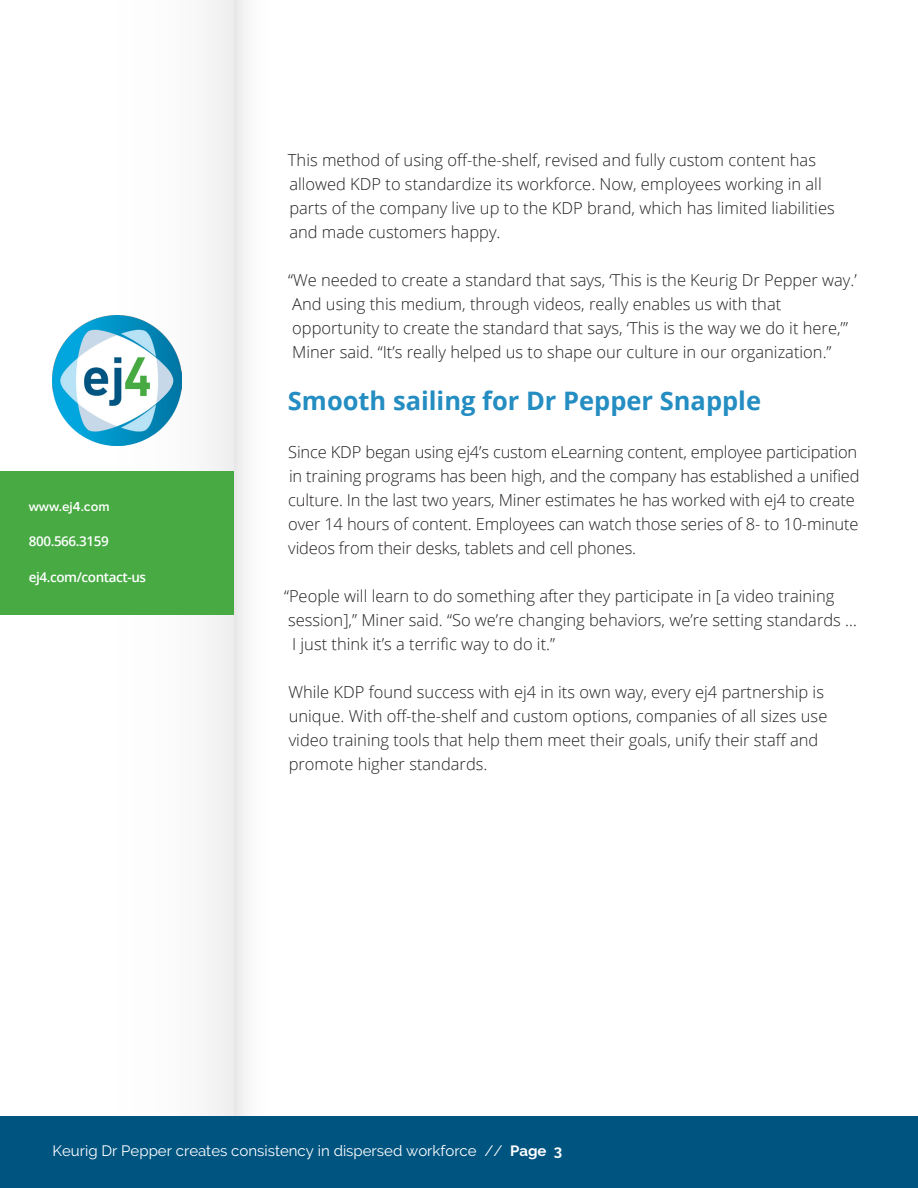
<style>
.page{position:relative;width:918px;height:1188px;background:#fff}
.page>*{position:absolute;margin:0;border:0;box-sizing:border-box;transform-origin:0 0}
.Body_Copy{font:700 25.5px "Open Sans";color:#248dc1}
.Body_Copy-2{font:300 16.5px/24px "Open Sans";color:#231f20}
.t1{font:15px "Raleway";color:#fff}
.t2{font:600 13.5px "Open Sans";letter-spacing:-.03em;color:#fff}
.t3{font:600 13.5px "Proxima Nova";color:#fff}
.s1{font-weight:700}
</style>
<div class="page">
<div style="left:0;top:1116px;width:918px;height:72px;background:#005480"></div>
<div style="left:0;top:0;width:234px;height:1116px;background:linear-gradient(to right,#fff,#f6f6f6)"></div>
<div style="left:234px;top:0;width:72px;height:1116px;background:linear-gradient(to right,#f3f3f3,#fff)"></div>
<img style="left:52px;top:316px;width:130px;height:130px">
<div style="left:0;top:471px;width:234px;height:144px;background:#47aa42"></div>
<p class="t3" style="left:29px;top:500px;width:82px">www.ej4.com</p>
<p class="t2" style="left:29px;top:532px;width:82px">800.566.3159</p>
<p class="t2" style="left:29px;top:568px;width:119px">ej4.com/contact-us</p>
<p class="Body_Copy-2" style="left:288px;top:147px;width:548px">This method of using off-the-shelf, revised and fully custom content has allowed KDP to standardize its workforce. Now, employees working in all parts of the company live up to the KDP brand, which has limited liabilities and made customers happy.</p>
<p class="Body_Copy-2" style="left:288px;top:267px;width:570px">“We needed to create a standard that says, ‘This is the Keurig Dr Pepper way.’ And using this medium, through videos, really enables us with that opportunity to create the standard that says, ‘This is the way we do it here,’” Miner said. “It’s really helped us to shape our culture in our organization.”</p>
<p class="Body_Copy" style="left:288px;top:383px;width:475px">Smooth sailing for Dr Pepper Snapple</p>
<p class="Body_Copy-2" style="left:288px;top:440px;width:573px">Since KDP began using ej4’s custom eLearning content, employee participation in training programs has been high, and the company has established a unified culture. In the last two years, Miner estimates he has worked with ej4 to create over 14 hours of content. Employees can watch those series of 8- to 10-minute videos from their desks, tablets and cell phones.</p>
<p class="Body_Copy-2" style="left:284px;top:584px;width:575px">“People will learn to do something after they participate in [a video training session],” Miner said. “So we’re changing behaviors, we’re setting standards …<br>I just think it’s a terrific way to do it.”</p>
<p class="Body_Copy-2" style="left:288px;top:680px;width:541px">While KDP found success with ej4 in its own way, every ej4 partnership is unique. With off-the-shelf and custom options, companies of all sizes use video training tools that help them meet their goals, unify their staff and promote higher standards.</p>
<p class="t1" style="left:52px;top:1142px;width:511px">Keurig Dr Pepper creates consistency in dispersed workforce // <span class="s1">Page 3</span></p>
</div>
